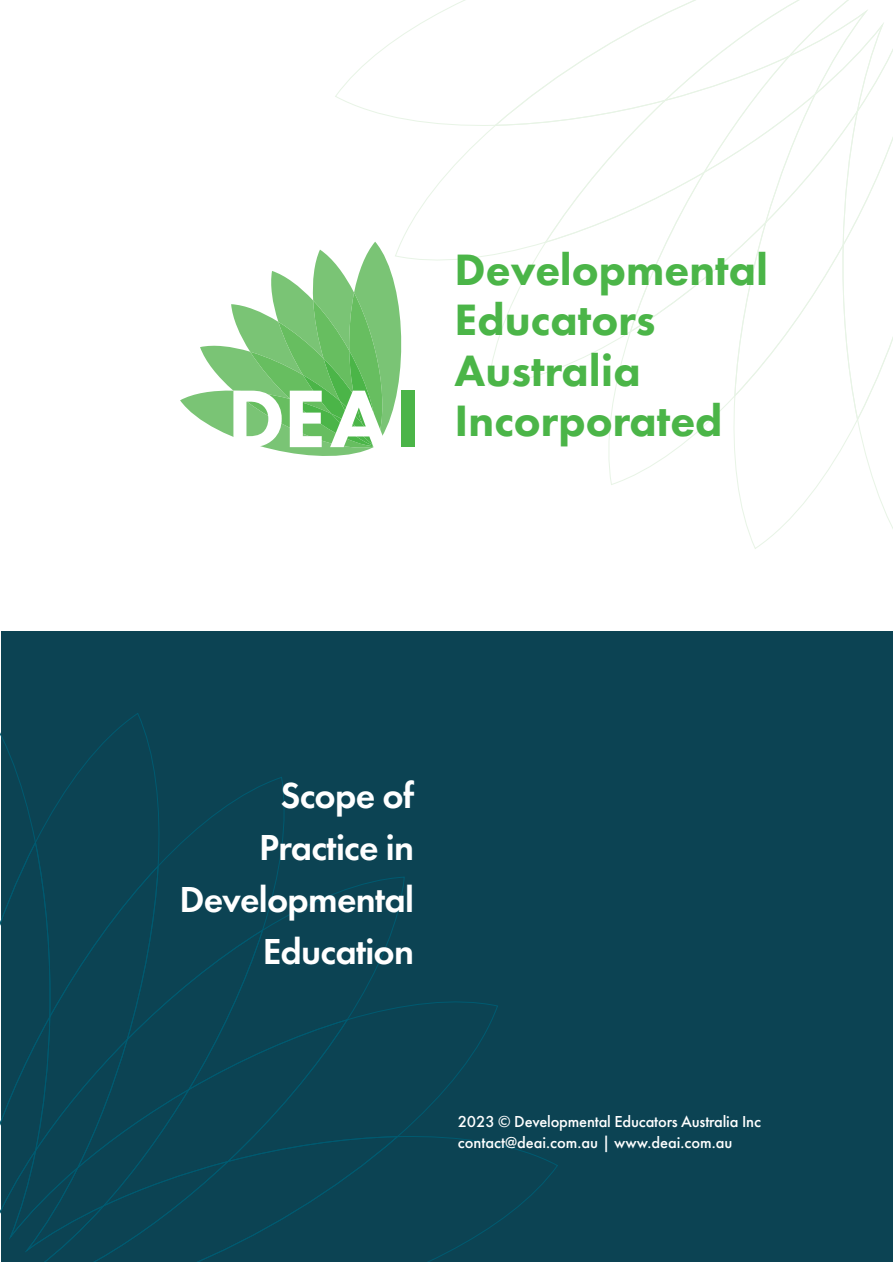
<style>
.page{position:relative;width:893px;height:1263px;background:#fff}
.page>*{position:absolute;margin:0;border:0;box-sizing:border-box;transform-origin:0 0}
.t1{font:800 45.6px/50.4px "Futura PT";color:#4bb548}
.t2{font:600 37.5px/51.8px "Futura PT";letter-spacing:-.02em;color:#fff;text-align:right}
.t3{font:500 16.5px/21px "Futura PT";letter-spacing:-.01em;color:#fff}
</style>
<div class="page">
<svg style="left:488px;top:265px;width:116px;height:120px"></svg>
<svg style="left:401px;top:127px;width:145px;height:138px"></svg>
<svg style="left:335px;top:0;width:160px;height:127px"></svg>
<svg style="left:544px;top:127px;width:60px;height:116px"></svg>
<svg style="left:494px;top:0;width:110px;height:126px"></svg>
<svg style="left:604px;top:0;width:288px;height:549px"></svg>
<div style="left:1px;top:631px;width:891px;height:631px;background:#0c4353"></div>
<svg style="left:289px;top:877px;width:116px;height:120px"></svg>
<svg style="left:348px;top:997px;width:150px;height:138px"></svg>
<svg style="left:398px;top:1135px;width:160px;height:127px"></svg>
<svg style="left:289px;top:1018px;width:60px;height:117px"></svg>
<svg style="left:289px;top:1136px;width:109px;height:79px"></svg>
<svg style="left:1px;top:713px;width:288px;height:549px"></svg>
<svg style="left:180px;top:242px;width:230px;height:214px"></svg>
<div style="left:401px;top:391px;width:13px;height:56px;background:#4bb548"></div>
<h1 class="t1" style="left:455px;top:244px;width:315px">Developmental<br>Educators<br>Australia<br>Incorporated</h1>
<h2 class="t2" style="left:179px;top:769px;width:236px">Scope of<br>Practice in<br>Developmental<br>Education</h2>
<p class="t3" style="left:458px;top:1111px;width:305px">2023 © Developmental Educators Australia Inc contact@deai.com.au | www.deai.com.au</p>
</div>
